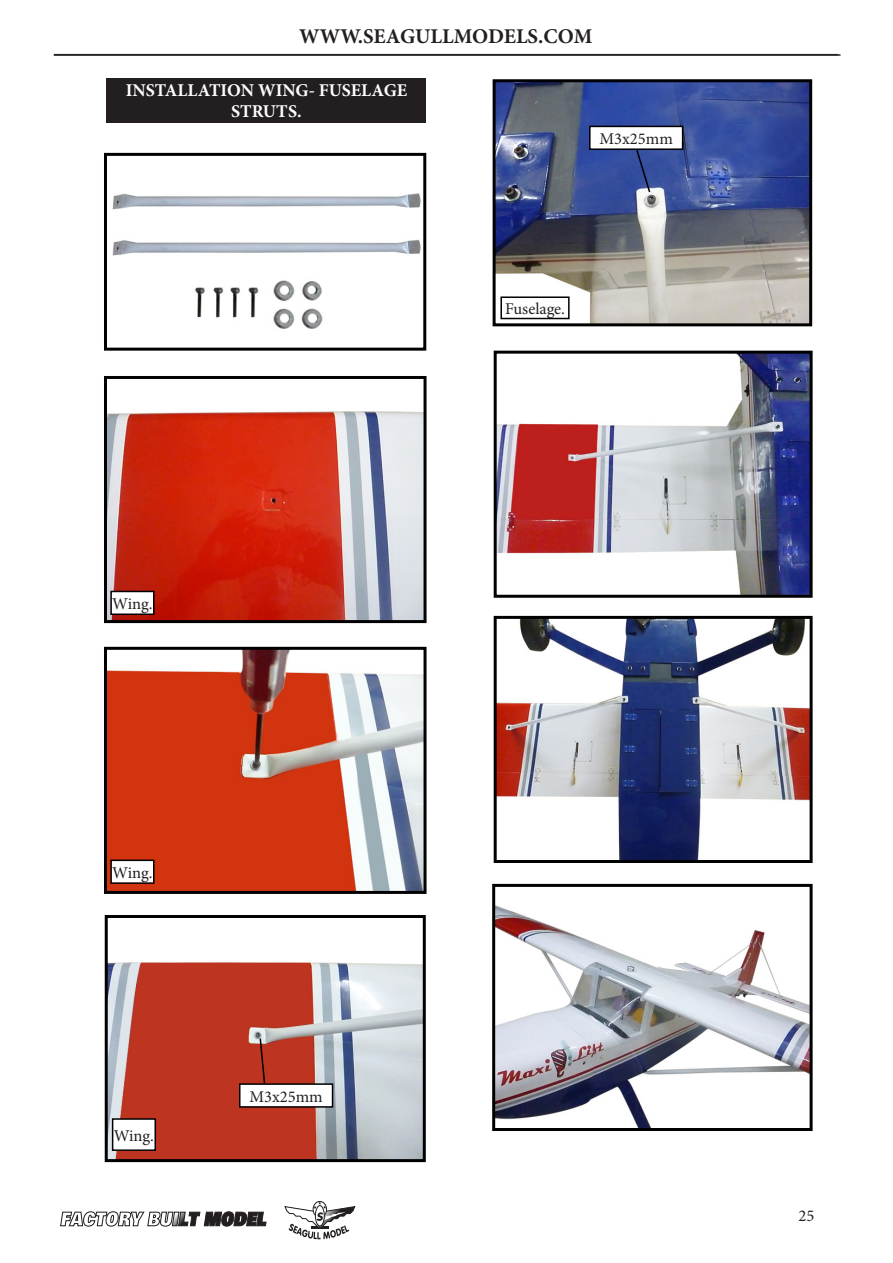
<style>
.page{position:relative;width:893px;height:1263px;background:#fff}
.page>*{position:absolute;margin:0;border:0;box-sizing:border-box;transform-origin:0 0}
.t1{font:700 21px "Minion Pro";color:#231f20}
.t2{font:700 18px/21.6px "Minion Pro";color:#fffefc;text-align:center}
.t3{font:16.5px "Minion Pro";color:#231f20}
</style>
<div class="page">
<hr style="left:54px;top:54px;width:786px;height:2px;background:#231f20">
<svg style="left:60px;top:1211px;width:206px;height:15px"></svg>
<svg style="left:284px;top:1201px;width:71px;height:38px"></svg>
<div style="left:107px;top:78px;width:319px;height:44px;background:#231f20"></div>
<img style="left:112px;top:193px;width:309px;height:136px">
<div style="left:104px;top:153px;width:322px;height:198px;border:3px solid #000"></div>
<img style="left:108px;top:411px;width:315px;height:208px">
<div style="left:104px;top:376px;width:323px;height:247px;border:3px solid #000"></div>
<img style="left:108px;top:651px;width:315px;height:239px">
<div style="left:104px;top:647px;width:323px;height:247px;border:3px solid #000"></div>
<img style="left:109px;top:962px;width:313px;height:196px">
<div style="left:105px;top:915px;width:321px;height:247px;border:3px solid #000"></div>
<div style="left:111px;top:591px;width:43px;height:23px;background:#fff"></div>
<div style="left:110px;top:591px;width:44px;height:24px;border:2px solid #000"></div>
<div style="left:111px;top:860px;width:43px;height:23px;background:#fff"></div>
<div style="left:110px;top:859px;width:44px;height:25px;border:2px solid #000"></div>
<div style="left:113px;top:1119px;width:42px;height:31px;background:#fff"></div>
<div style="left:112px;top:1118px;width:44px;height:33px;border:2px solid #000"></div>
<div style="left:240px;top:1084px;width:93px;height:23px;background:#fff"></div>
<div style="left:239px;top:1083px;width:94px;height:25px;border:2px solid #000"></div>
<svg style="left:259px;top:1037px;width:7px;height:48px"></svg>
<img style="left:497px;top:83px;width:311px;height:239px">
<div style="left:493px;top:79px;width:319px;height:247px;border:3px solid #000"></div>
<div style="left:501px;top:297px;width:68px;height:21px;background:#fff"></div>
<div style="left:500px;top:296px;width:70px;height:23px;border:2px solid #000"></div>
<div style="left:590px;top:126px;width:93px;height:23px;background:#fff"></div>
<div style="left:589px;top:126px;width:94px;height:24px;border:2px solid #000"></div>
<svg style="left:635px;top:148px;width:16px;height:46px"></svg>
<img style="left:498px;top:355px;width:311px;height:239px">
<div style="left:494px;top:351px;width:319px;height:247px;border:3px solid #000"></div>
<img style="left:498px;top:620px;width:311px;height:239px">
<div style="left:494px;top:616px;width:319px;height:247px;border:3px solid #000"></div>
<img style="left:496px;top:905px;width:313px;height:222px">
<div style="left:492px;top:884px;width:321px;height:247px;border:3px solid #000"></div>
<p class="t1" style="left:299px;top:21px;width:295px">WWW.SEAGULLMODELS.COM</p>
<p class="t2" style="left:126px;top:79px;width:283px">INSTALLATION WING- FUSELAGE<br>STRUTS.</p>
<p class="t3" style="left:600px;top:127px;width:75px">M3x25mm</p>
<p class="t3" style="left:505px;top:298px;width:61px">Fuselage.</p>
<p class="t3" style="left:112px;top:592px;width:42px">Wing.</p>
<p class="t3" style="left:112px;top:861px;width:42px">Wing.</p>
<p class="t3" style="left:114px;top:1124px;width:42px">Wing.</p>
<p class="t3" style="left:249px;top:1085px;width:75px">M3x25mm</p>
<p class="t3" style="left:799px;top:1205px;width:17px">25</p>
</div>
